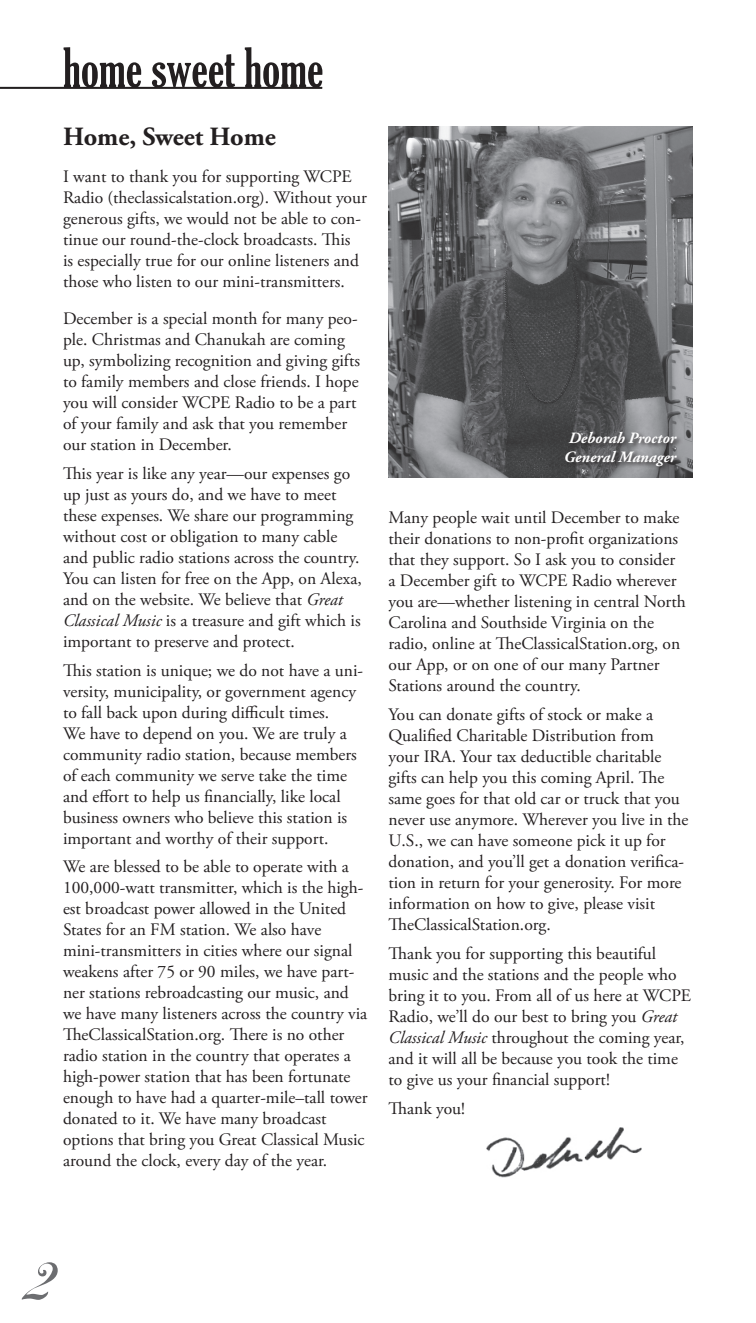
<style>
.page{position:relative;width:756px;height:1323px;background:#fff}
.page>*{position:absolute;margin:0;border:0;box-sizing:border-box;transform-origin:0 0}
.t1{font:63px "Chopin Script";color:#6c6d70}
.t2{font:extra-condensed 52.5px "Gloucester";color:#231f20}
.t3{font:700 26.25px "Adobe Garamond Pro";color:#231f20}
.t4{font:17.5px/21px "Adobe Garamond Pro";color:#231f20}
.t5{font:italic 700 15.75px/18.9px "Adobe Garamond Pro";color:#fff;text-align:center}
.s1{font-style:italic}
</style>
<div class="page">
<hr style="left:0;top:87px;width:322px;height:2px;background:#231f20">
<img style="left:388px;top:126px;width:305px;height:352px">
<div style="left:564px;top:430px;width:119px;height:42px;background:#231f20;opacity:.75"></div>
<img style="left:486px;top:1127px;width:156px;height:51px">
<h2 class="t2" style="left:63px;top:38px;width:262px">home sweet home</h2>
<h3 class="t3" style="left:63px;top:122px;width:215px">Home, Sweet Home</h3>
<p class="t4" style="left:63px;top:167px;width:305px">I want to thank you for supporting WCPE Radio (theclassicalstation.org). Without your generous gifts, we would not be able to con&shy;tinue our round-the-clock broadcasts. This<br>is especially true for our online listeners and those who listen to our mini-transmitters.</p>
<p class="t4" style="left:63px;top:308px;width:299px">December is a special month for many peo&shy;ple. Christmas and Chanukah are coming up, symbolizing recognition and giving gifts to family members and close friends. I hope you will consider WCPE Radio to be a part of your family and ask that you remember our station in December.</p>
<p class="t4" style="left:63px;top:463px;width:300px">This year is like any year—our expenses go up just as yours do, and we have to meet these expenses. We share our programming without cost or obligation to many cable and public radio stations across the country.<br>You can listen for free on the App, on Alexa, and on the website. We believe that <span class="s1">Great Classical Music</span> is a treasure and gift which is important to preserve and protect.</p>
<p class="t4" style="left:63px;top:660px;width:302px">This station is unique; we do not have a uni&shy;versity, municipality, or government agency to fall back upon during difficult times.<br>We have to depend on you. We are truly a community radio station, because members of each community we serve take the time and effort to help us financially, like local business owners who believe this station is important and worthy of their support.</p>
<p class="t4" style="left:63px;top:857px;width:306px">We are blessed to be able to operate with a 100,000-watt transmitter, which is the high&shy;est broadcast power allowed in the United States for an FM station. We also have mini-transmitters in cities where our signal weakens after 75 or 90 miles, we have part&shy;ner stations rebroadcasting our music, and we have many listeners across the country via TheClassicalStation.org. There is no other radio station in the country that operates a high-power station that has been fortunate enough to have had a quarter-mile–tall tower donated to it. We have many broadcast options that bring you Great Classical Music around the clock, every day of the year.</p>
<p class="t5" style="left:564px;top:429px;width:114px">Deborah Proctor<br>General Manager</p>
<p class="t4" style="left:388px;top:508px;width:299px">Many people wait until December to make their donations to non-profit organizations that they support. So I ask you to consider a December gift to WCPE Radio wherever you are—whether listening in central North Carolina and Southside Virginia on the radio, online at TheClassicalStation.org, on our App, or on one of our many Partner Stations around the country.</p>
<p class="t4" style="left:388px;top:705px;width:302px">You can donate gifts of stock or make a Qualified Charitable Distribution from your IRA. Your tax deductible charitable gifts can help you this coming April. The same goes for that old car or truck that you never use anymore. Wherever you live in the U.S., we can have someone pick it up for donation, and you’ll get a donation verifica&shy;tion in return for your generosity. For more information on how to give, please visit TheClassicalStation.org.</p>
<p class="t4" style="left:388px;top:944px;width:304px">Thank you for supporting this beautiful music and the stations and the people who bring it to you. From all of us here at WCPE Radio, we’ll do our best to bring you <span class="s1">Great Classical Music</span> throughout the coming year, and it will all be because you took the time to give us your financial support!</p>
<p class="t4" style="left:388px;top:1098px;width:78px">Thank you!</p>
<h1 class="t1" style="left:32px;top:1240px;width:30px">2</h1>
</div>
